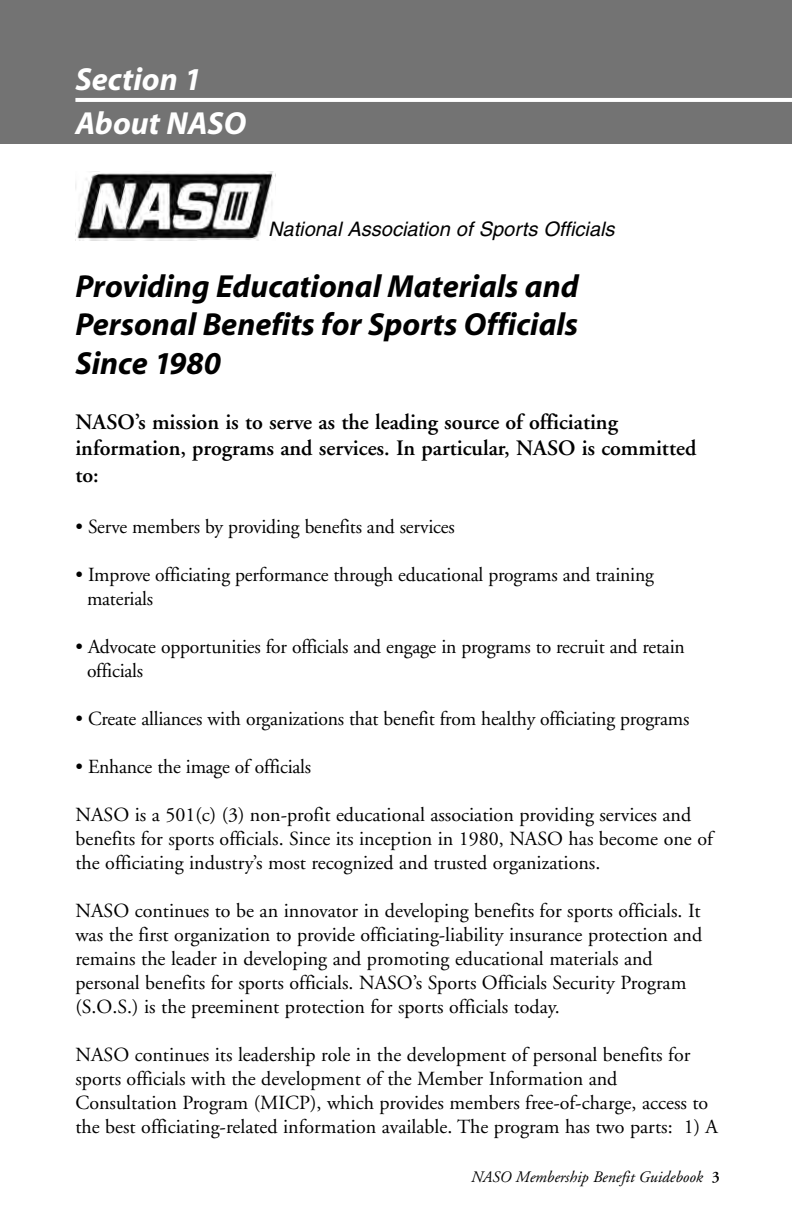
<style>
.page{position:relative;width:792px;height:1224px;background:#fff}
.page>*{position:absolute;margin:0;border:0;box-sizing:border-box;transform-origin:0 0}
.t1{font:italic 700 32px/38.4px "Myriad";color:#000;text-align:justify}
.t2{font:italic 700 32px/44px "Myriad";color:#fff}
.t3{font:600 22px/26.4px "Adobe Garamond";color:#000}
.t4{font:20px/24px "Adobe Garamond";color:#000}
.t5{font:italic 20px "Helvetica";color:#000}
.t6{font:italic 16px "Adobe Garamond";color:#000}
.s1{font-weight:600;font-style:normal}
</style>
<div class="page">
<div style="left:0;top:0;width:792px;height:144px;background:#737373"></div>
<img style="left:75px;top:172px;width:201px;height:68px">
<hr style="left:75px;top:98px;width:717px;height:4px;background:#fff">
<h1 class="t2" style="left:75px;top:60px;width:172px">Section 1<br>About NASO</h1>
<p class="t5" style="left:268px;top:222px;width:352px">National Association of Sports Officials</p>
<h1 class="t1" style="left:75px;top:269px;width:505px">Providing Educational Materials and Personal Benefits for Sports Officials Since 1980</h1>
<p class="t3" style="left:75px;top:411px;width:622px">NASO’s mission is to serve as the leading source of officiating information, programs and services. In particular, NASO is committed to:</p>
<p class="t4" style="left:75px;top:517px;width:381px">• Serve members by providing benefits and services</p>
<p class="t4" style="left:87px;top:565px;width:568px;text-indent:-12px">• Improve officiating performance through educational programs and training materials</p>
<p class="t4" style="left:87px;top:637px;width:599px;text-indent:-12px">• Advocate opportunities for officials and engage in programs to recruit and retain officials</p>
<p class="t4" style="left:75px;top:709px;width:616px">• Create alliances with organizations that benefit from healthy officiating programs</p>
<p class="t4" style="left:75px;top:757px;width:237px">• Enhance the image of officials</p>
<p class="t4" style="left:75px;top:805px;width:639px">NASO is a 501(c) (3) non-profit educational association providing services and benefits for sports officials. Since its inception in 1980, NASO has become one of the officiating industry’s most recognized and trusted organizations.</p>
<p class="t4" style="left:75px;top:901px;width:628px">NASO continues to be an innovator in developing benefits for sports officials. It was the first organization to provide officiating-liability insurance protection and remains the leader in developing and promoting educational materials and personal benefits for sports officials. NASO’s Sports Officials Security Program (S.O.S.) is the preeminent protection for sports officials today.</p>
<p class="t4" style="left:75px;top:1045px;width:644px">NASO continues its leadership role in the development of personal benefits for sports officials with the development of the Member Information and Consultation Program (MICP), which provides members free-of-charge, access to the best officiating-related information available. The program has two parts: 1) A</p>
<p class="t6" style="left:471px;top:1170px;width:250px">NASO Membership Benefit Guidebook <span class="s1">3</span></p>
</div>
